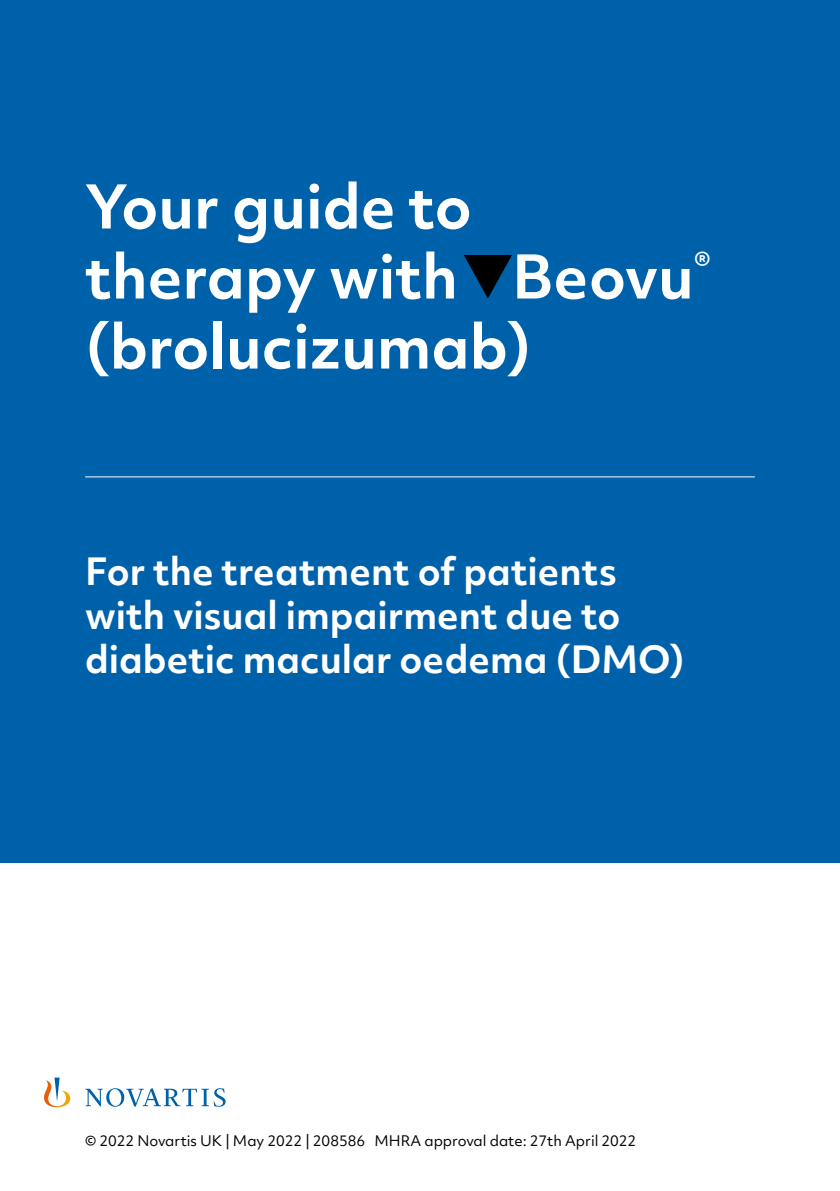
<style>
.page{position:relative;width:840px;height:1191px;background:#fff}
.page>*{position:absolute;margin:0;border:0;box-sizing:border-box;transform-origin:0 0}
.t1{font:700 58px/70px "Objektiv Mk 2";color:#fff}
.t2{font:700 36px/44px "Objektiv Mk 2";color:#fff}
.t3{font:14px "Objektiv Mk 2";color:#000}
</style>
<div class="page">
<div style="left:0;top:0;width:839px;height:862px;background:#0061ab"></div>
<svg style="left:464px;top:255px;width:47px;height:43px"></svg>
<hr style="left:85px;top:476px;width:669px;height:1px;background:#fff">
<svg style="left:44px;top:1077px;width:181px;height:30px"></svg>
<h1 class="t1" style="left:85px;top:170px;width:627px">Your guide to therapy with Beovu<sup>® </sup>(brolucizumab)</h1>
<p class="t2" style="left:85px;top:548px;width:601px">For the treatment of patients with visual impairment due to diabetic macular oedema (DMO)</p>
<p class="t3" style="left:85px;top:1130px;width:552px">© 2022 Novartis UK | May 2022 | 208586 MHRA approval date: 27th April 2022</p>
</div>
